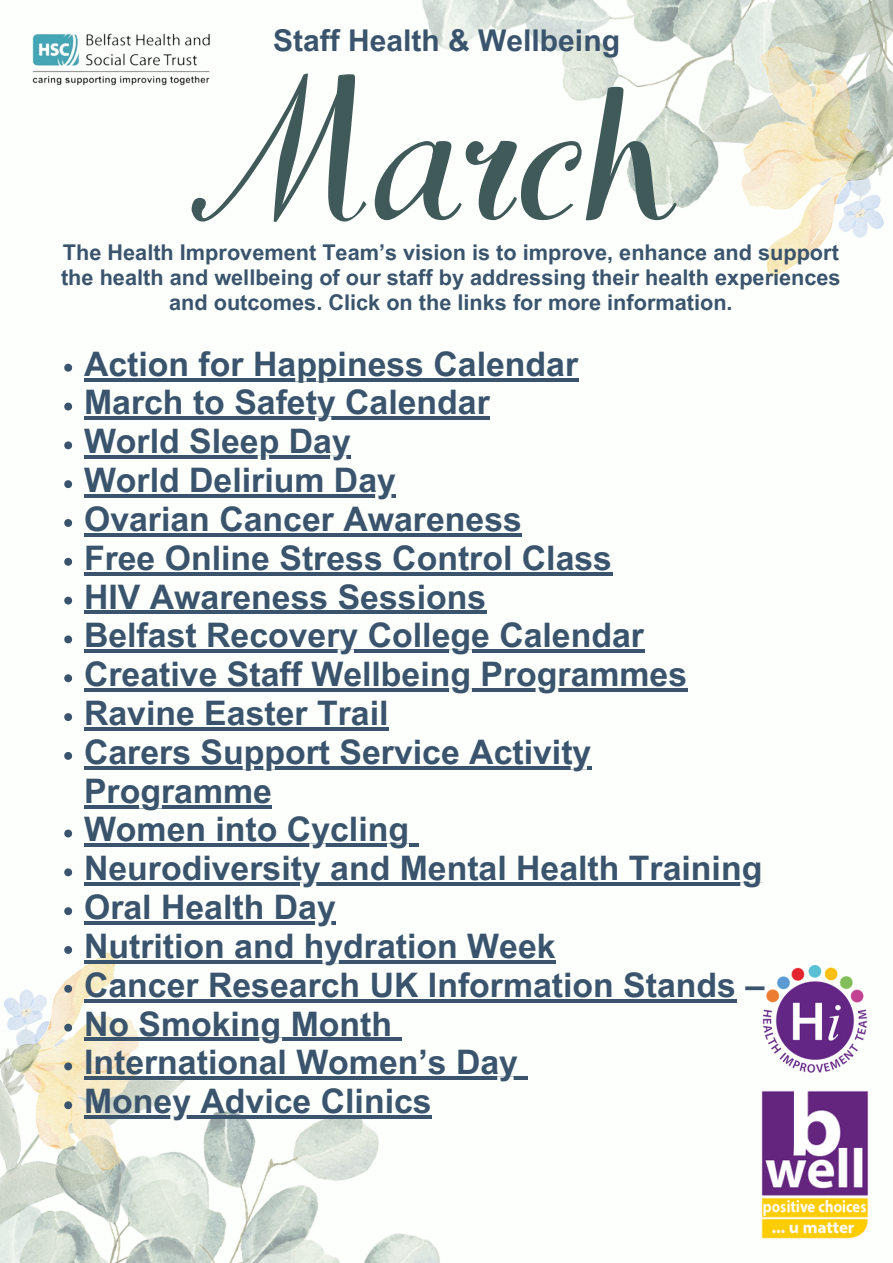
<style>
.page{position:relative;width:893px;height:1263px;background:#fcfffb}
.page>*{position:absolute;margin:0;border:0;box-sizing:border-box;transform-origin:0 0}
.t1{font:209.48px "Books Script";color:#405959}
.t2{font:700 33.83px/38.8px "Arial MT Pro";color:#3a546d}
.t3{font:700 30px "Arial MT Pro";color:#3a546d}
.t4{font:700 21.75px/24.8px "Arial MT Pro";color:#3a546d;text-align:center}
</style>
<div class="page">
<img style="left:189px;top:1002px;width:343px;height:261px">
<img style="left:422px;top:0;width:267px;height:208px">
<img style="left:0;top:949px;width:189px;height:314px">
<img style="left:689px;top:0;width:204px;height:277px">
<img style="left:32px;top:33px;width:178px;height:53px">
<img style="left:762px;top:966px;width:106px;height:107px">
<img style="left:761px;top:1090px;width:108px;height:149px">
<svg style="left:64px;top:364px;width:8px;height:8px"></svg>
<hr style="left:84px;top:378px;width:494px;height:3px;background:#3a546d">
<svg style="left:64px;top:403px;width:8px;height:7px"></svg>
<hr style="left:84px;top:417px;width:406px;height:3px;background:#3a546d">
<svg style="left:64px;top:441px;width:8px;height:8px"></svg>
<hr style="left:84px;top:455px;width:267px;height:4px;background:#3a546d">
<svg style="left:64px;top:480px;width:8px;height:8px"></svg>
<hr style="left:84px;top:494px;width:312px;height:4px;background:#3a546d">
<svg style="left:64px;top:519px;width:8px;height:8px"></svg>
<hr style="left:84px;top:533px;width:438px;height:3px;background:#3a546d">
<svg style="left:64px;top:558px;width:8px;height:8px"></svg>
<hr style="left:84px;top:572px;width:528px;height:3px;background:#3a546d">
<svg style="left:64px;top:597px;width:8px;height:7px"></svg>
<hr style="left:84px;top:611px;width:402px;height:3px;background:#3a546d">
<svg style="left:64px;top:635px;width:8px;height:8px"></svg>
<hr style="left:84px;top:649px;width:560px;height:4px;background:#3a546d">
<svg style="left:64px;top:674px;width:8px;height:8px"></svg>
<hr style="left:84px;top:688px;width:603px;height:4px;background:#3a546d">
<svg style="left:64px;top:713px;width:8px;height:8px"></svg>
<hr style="left:84px;top:727px;width:304px;height:3px;background:#3a546d">
<svg style="left:64px;top:752px;width:8px;height:8px"></svg>
<hr style="left:84px;top:766px;width:507px;height:3px;background:#3a546d">
<hr style="left:84px;top:805px;width:188px;height:3px;background:#3a546d">
<svg style="left:64px;top:829px;width:8px;height:8px"></svg>
<hr style="left:84px;top:844px;width:325px;height:3px;background:#3a546d">
<svg style="left:409px;top:844px;width:9px;height:3px"></svg>
<svg style="left:64px;top:868px;width:8px;height:8px"></svg>
<hr style="left:84px;top:882px;width:678px;height:4px;background:#3a546d">
<svg style="left:64px;top:907px;width:8px;height:8px"></svg>
<hr style="left:84px;top:921px;width:252px;height:4px;background:#3a546d">
<svg style="left:64px;top:946px;width:8px;height:8px"></svg>
<hr style="left:84px;top:960px;width:471px;height:3px;background:#3a546d">
<svg style="left:64px;top:985px;width:8px;height:8px"></svg>
<hr style="left:84px;top:999px;width:652px;height:3px;background:#3a546d">
<svg style="left:64px;top:1024px;width:8px;height:7px"></svg>
<hr style="left:84px;top:1038px;width:308px;height:3px;background:#3a546d">
<svg style="left:392px;top:1038px;width:9px;height:3px"></svg>
<svg style="left:64px;top:1062px;width:8px;height:8px"></svg>
<hr style="left:84px;top:1076px;width:434px;height:4px;background:#3a546d">
<svg style="left:518px;top:1076px;width:9px;height:4px"></svg>
<svg style="left:64px;top:1101px;width:8px;height:8px"></svg>
<hr style="left:84px;top:1115px;width:348px;height:4px;background:#3a546d">
<h1 class="t3" style="left:273px;top:30px;width:348px">Staff Health &amp; Wellbeing</h1>
<p class="t1" style="left:221px;top:26px;width:453px">March</p>
<p class="t4" style="left:61px;top:243px;width:781px">The Health Improvement Team’s vision is to improve, enhance and support the health and wellbeing of our staff by addressing their health experiences and outcomes. Click on the links for more information.</p>
<p class="t2" style="left:84px;top:348px;width:495px">Action for Happiness Calendar</p>
<p class="t2" style="left:84px;top:387px;width:407px">March to Safety Calendar</p>
<p class="t2" style="left:84px;top:426px;width:268px">World Sleep Day</p>
<p class="t2" style="left:84px;top:465px;width:313px">World Delirium Day</p>
<p class="t2" style="left:84px;top:504px;width:439px">Ovarian Cancer Awareness</p>
<p class="t2" style="left:84px;top:543px;width:529px">Free Online Stress Control Class</p>
<p class="t2" style="left:84px;top:581px;width:404px">HIV Awareness Sessions</p>
<p class="t2" style="left:84px;top:620px;width:561px">Belfast Recovery College Calendar</p>
<p class="t2" style="left:84px;top:659px;width:604px">Creative Staff Wellbeing Programmes</p>
<p class="t2" style="left:84px;top:698px;width:306px">Ravine Easter Trail</p>
<p class="t2" style="left:84px;top:737px;width:509px">Carers Support Service Activity</p>
<p class="t2" style="left:84px;top:775px;width:326px">Programme<br>Women into Cycling</p>
<p class="t2" style="left:84px;top:853px;width:680px">Neurodiversity and Mental Health Training</p>
<p class="t2" style="left:84px;top:892px;width:253px">Oral Health Day</p>
<p class="t2" style="left:84px;top:931px;width:473px">Nutrition and hydration Week</p>
<p class="t2" style="left:84px;top:969px;width:681px">Cancer Research UK Information Stands –</p>
<p class="t2" style="left:84px;top:1008px;width:309px">No Smoking Month</p>
<p class="t2" style="left:84px;top:1047px;width:435px">International Women’s Day</p>
<p class="t2" style="left:84px;top:1086px;width:349px">Money Advice Clinics</p>
</div>
